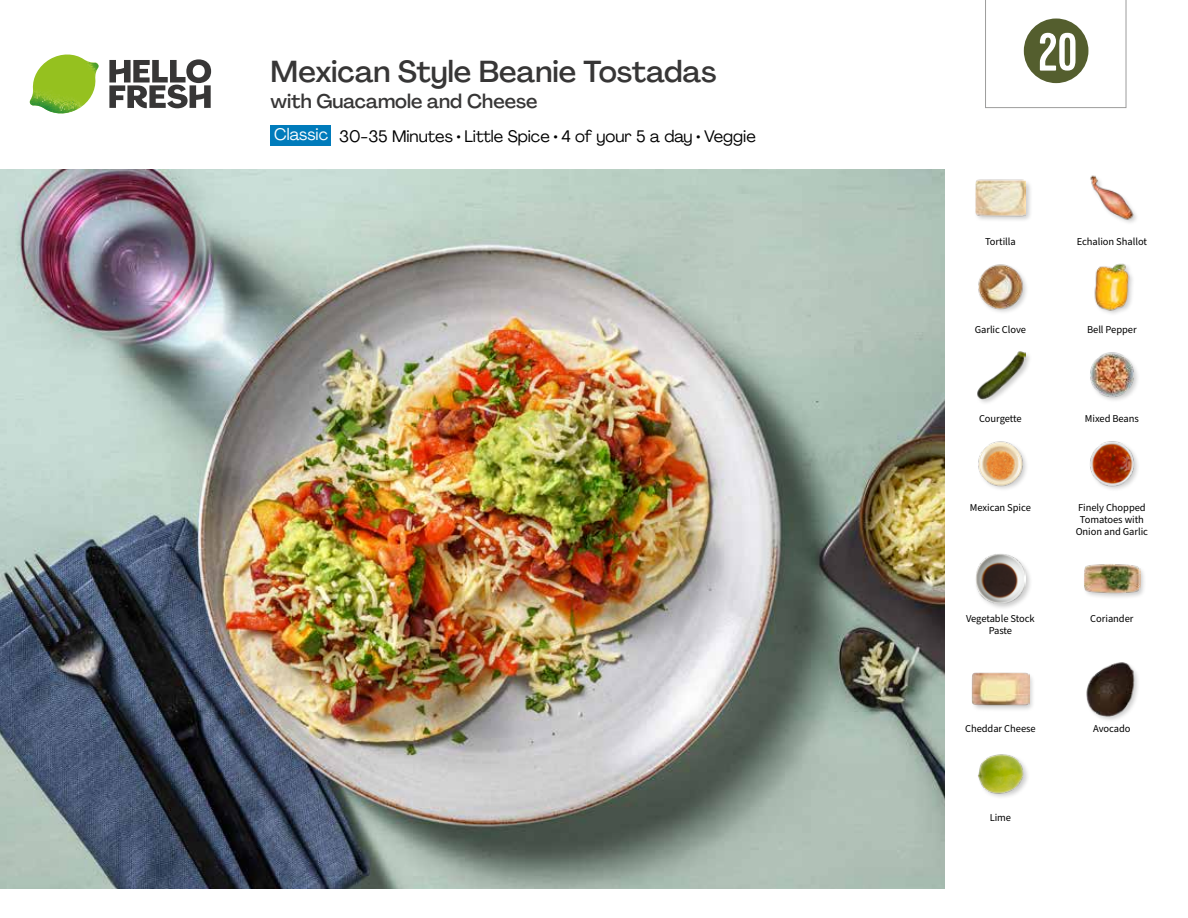
<style>
.page{position:relative;width:1188px;height:918px;background:#fff}
.page>*{position:absolute;margin:0;border:0;box-sizing:border-box;transform-origin:0 0}
.t1{font:54px "Kapra";color:#fff}
.t2{font:500 30px "Agrandir";color:#373636}
.t3{font:500 19.5px "Agrandir";color:#373636}
.t4{font:16.5px "Agrandir";color:#000}
.t5{font:16.5px "Agrandir";color:#fff}
.t6{font:10.5px/12px "Source Sans Pro";letter-spacing:-.005em;color:#000;text-align:center}
</style>
<div class="page">
<svg style="left:109px;top:59px;width:102px;height:49px"></svg>
<img style="left:30px;top:55px;width:69px;height:59px">
<img style="left:0;top:170px;width:945px;height:718px">
<div style="left:271px;top:125px;width:60px;height:20px;background:#007bbb"></div>
<div style="left:977px;top:753px;width:53px;height:47px;background:#000;opacity:.2"></div>
<img style="left:977px;top:753px;width:49px;height:47px">
<div style="left:974px;top:552px;width:59px;height:58px;background:#000;opacity:.2"></div>
<img style="left:975px;top:553px;width:51px;height:51px">
<div style="left:971px;top:672px;width:64px;height:40px;background:#000;opacity:.2"></div>
<img style="left:972px;top:672px;width:57px;height:40px">
<div style="left:1085px;top:662px;width:55px;height:61px;background:#000;opacity:.2"></div>
<img style="left:1085px;top:662px;width:55px;height:55px">
<div style="left:1083px;top:563px;width:64px;height:37px;background:#000;opacity:.2"></div>
<img style="left:1083px;top:563px;width:58px;height:37px">
<div style="left:976px;top:350px;width:57px;height:56px;background:#000;opacity:.2"></div>
<img style="left:976px;top:350px;width:50px;height:50px">
<img style="left:978px;top:441px;width:49px;height:48px">
<img style="left:1090px;top:441px;width:48px;height:48px">
<img style="left:1090px;top:352px;width:48px;height:48px">
<div style="left:974px;top:179px;width:59px;height:44px;background:#000;opacity:.2"></div>
<img style="left:975px;top:179px;width:51px;height:44px">
<img style="left:978px;top:264px;width:49px;height:48px">
<img style="left:1094px;top:263px;width:39px;height:51px">
<img style="left:1090px;top:175px;width:46px;height:48px">
<svg style="left:985px;top:0;width:141px;height:108px"></svg>
<h2 class="t2" style="left:271px;top:53px;width:448px">Mexican Style Beanie Tostadas</h2>
<h3 class="t3" style="left:271px;top:89px;width:268px">with Guacamole and Cheese</h3>
<h3 class="t5" style="left:274px;top:124px;width:55px">Classic</h3>
<h3 class="t4" style="left:339px;top:126px;width:418px">30-35 Minutes • Little Spice • 4 of your 5 a day • Veggie</h3>
<h1 class="t1" style="left:1038px;top:21px;width:40px">20</h1>
<p class="t6" style="left:985px;top:235px;width:32px">Tortilla</p>
<p class="t6" style="left:1077px;top:235px;width:72px">Echalion Shallot</p>
<p class="t6" style="left:975px;top:324px;width:53px">Garlic Clove</p>
<p class="t6" style="left:1087px;top:324px;width:51px">Bell Pepper</p>
<p class="t6" style="left:979px;top:413px;width:44px">Courgette</p>
<p class="t6" style="left:1085px;top:413px;width:55px">Mixed Beans</p>
<p class="t6" style="left:970px;top:502px;width:63px">Mexican Spice</p>
<p class="t6" style="left:1076px;top:502px;width:74px">Finely Chopped<br>Tomatoes with<br>Onion and Garlic</p>
<p class="t6" style="left:966px;top:613px;width:70px">Vegetable Stock</p>
<p class="t6" style="left:1090px;top:613px;width:45px">Coriander</p>
<p class="t6" style="left:989px;top:625px;width:25px">Paste</p>
<p class="t6" style="left:965px;top:723px;width:72px">Cheddar Cheese</p>
<p class="t6" style="left:1093px;top:723px;width:39px">Avocado</p>
<p class="t6" style="left:990px;top:812px;width:23px">Lime</p>
</div>
